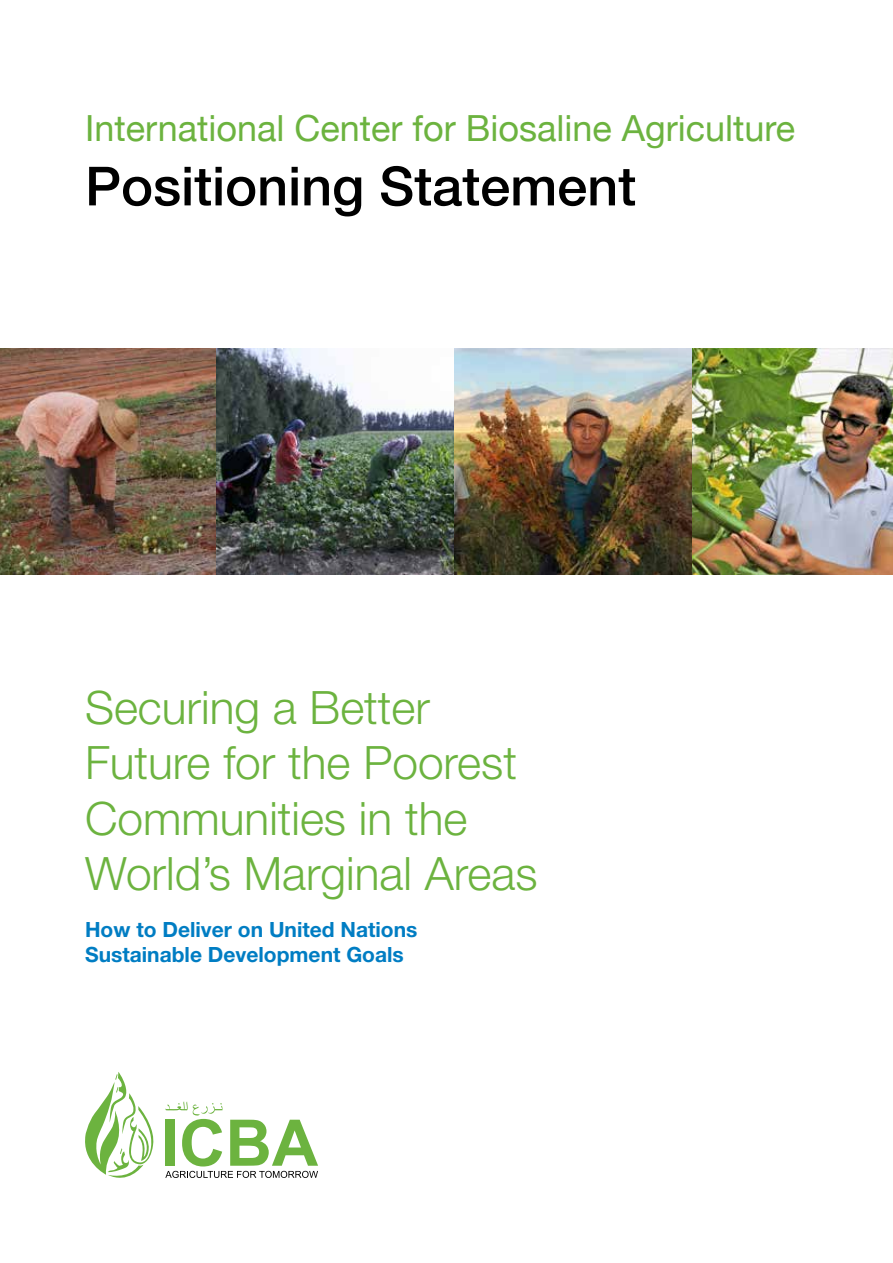
<style>
.page{position:relative;width:893px;height:1263px;background:#fff}
.page>*{position:absolute;margin:0;border:0;box-sizing:border-box;transform-origin:0 0}
.t1{font:500 54px "Helvetica Neue";color:#000}
.t2{font:300 46.05px/55.3px "Helvetica Neue LT Std";color:#6cb33f}
.t3{font:36px "Helvetica Neue";color:#6cb33f}
.t4{font:700 21px/25.2px "Helvetica Neue LT Std";color:#007dc3}
</style>
<div class="page">
<svg style="left:165px;top:1101px;width:153px;height:77px"></svg>
<svg style="left:85px;top:1072px;width:69px;height:106px"></svg>
<img style="left:0;top:349px;width:893px;height:225px">
<p class="t3" style="left:85px;top:102px;width:711px">International Center for Biosaline Agriculture</p>
<p class="t1" style="left:85px;top:143px;width:553px">Positioning Statement</p>
<p class="t2" style="left:85px;top:679px;width:454px">Securing a Better<br>Future for the Poorest<br>Communities in the<br>World’s Marginal Areas</p>
<p class="t4" style="left:85px;top:916px;width:334px">How to Deliver on United Nations<br>Sustainable Development Goals</p>
</div>
